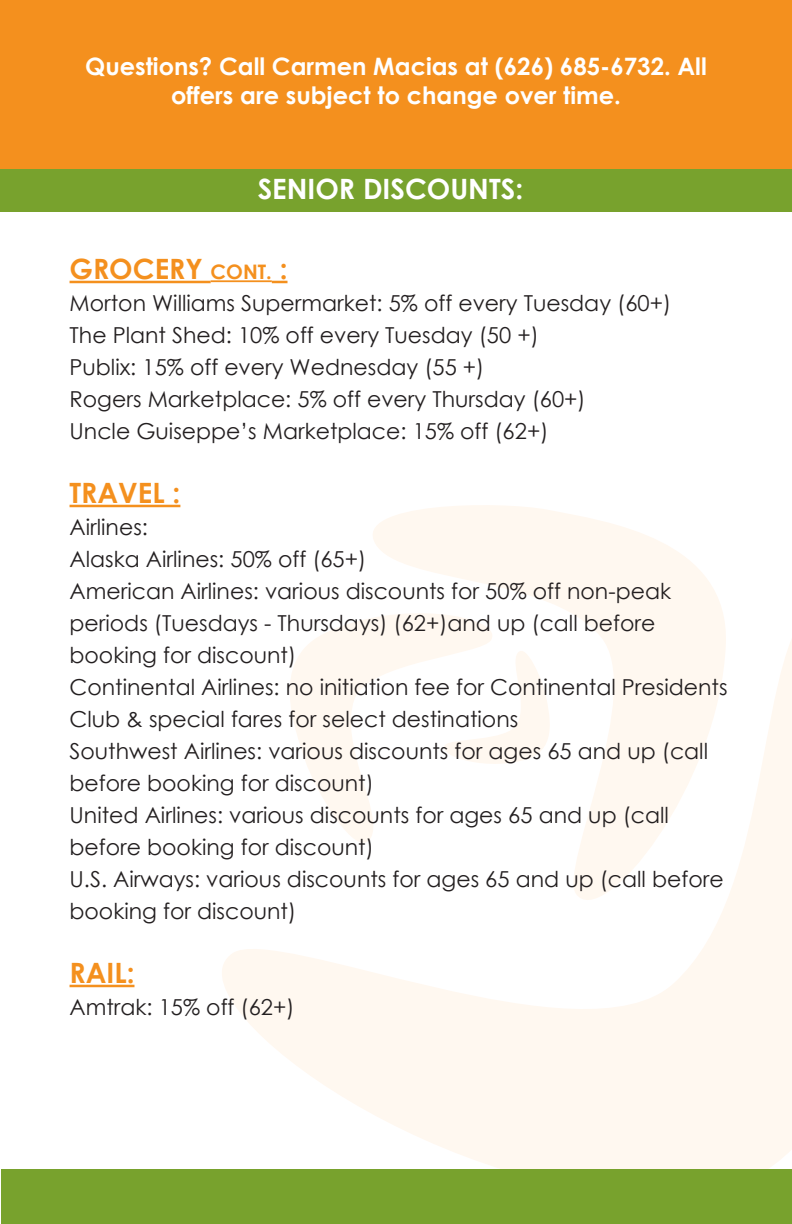
<style>
.page{position:relative;width:792px;height:1224px;background:#fff}
.page>*{position:absolute;margin:0;border:0;box-sizing:border-box;transform-origin:0 0}
.t1{font:700 28px "Century Gothic";color:#f4901e}
.t2{font:700 28px "Century Gothic";color:#fff}
.t3{font:700 24px/28.8px "Century Gothic";color:#fff;text-align:center}
.t4{font:22px/32px "Century Gothic";color:#231f20}
.s1{font-size:20px}
</style>
<div class="page">
<div style="left:0;top:168px;width:792px;height:44px;background:#78a22d"></div>
<svg style="left:222px;top:639px;width:570px;height:530px;fill:#fff8f0"></svg>
<svg style="left:350px;top:505px;width:381px;height:428px"></svg>
<svg style="left:269px;top:597px;width:235px;height:266px"></svg>
<svg style="left:437px;top:641px;width:121px;height:131px"></svg>
<div style="left:0;top:0;width:792px;height:168px;background:#f4901e"></div>
<div style="left:2px;top:1169px;width:790px;height:55px;background:#78a22d"></div>
<hr style="left:70px;top:281px;width:141px;height:2px;background:#f4901e">
<hr style="left:211px;top:280px;width:61px;height:2px;background:#f4901e">
<svg style="left:272px;top:281px;width:16px;height:2px"></svg>
<hr style="left:70px;top:505px;width:110px;height:2px;background:#f4901e">
<hr style="left:70px;top:985px;width:64px;height:2px;background:#f4901e">
<p class="t3" style="left:85px;top:51px;width:623px">Questions? Call Carmen Macias at (626) 685-6732. All offers are subject to change over time.</p>
<p class="t2" style="left:258px;top:168px;width:267px">SENIOR DISCOUNTS:</p>
<p class="t1" style="left:70px;top:248px;width:219px">GROCERY <span class="s1">CONT.</span> :</p>
<p class="t4" style="left:70px;top:287px;width:603px">Morton Williams Supermarket: 5% off every Tuesday (60+)</p>
<p class="t4" style="left:70px;top:319px;width:471px">The Plant Shed: 10% off every Tuesday (50 +)</p>
<p class="t4" style="left:70px;top:351px;width:416px">Publix: 15% off every Wednesday (55 +)</p>
<p class="t4" style="left:70px;top:383px;width:518px">Rogers Marketplace: 5% off every Thursday (60+)</p>
<p class="t4" style="left:70px;top:415px;width:480px">Uncle Guiseppe’s Marketplace: 15% off (62+)</p>
<p class="t1" style="left:70px;top:472px;width:112px">TRAVEL :</p>
<p class="t4" style="left:70px;top:511px;width:80px">Airlines:</p>
<p class="t4" style="left:70px;top:543px;width:298px">Alaska Airlines: 50% off (65+)</p>
<p class="t4" style="left:70px;top:575px;width:603px">American Airlines: various discounts for 50% off non-peak periods (Tuesdays - Thursdays) (62+)and up (call before booking for discount)</p>
<p class="t4" style="left:70px;top:671px;width:660px">Continental Airlines: no initiation fee for Continental Presidents<br>Club &amp; special fares for select destinations</p>
<p class="t4" style="left:70px;top:735px;width:640px">Southwest Airlines: various discounts for ages 65 and up (call before booking for discount)</p>
<p class="t4" style="left:70px;top:799px;width:601px">United Airlines: various discounts for ages 65 and up (call before booking for discount)</p>
<p class="t4" style="left:70px;top:863px;width:656px">U.S. Airways: various discounts for ages 65 and up (call before booking for discount)</p>
<p class="t1" style="left:70px;top:952px;width:66px">RAIL:</p>
<p class="t4" style="left:70px;top:991px;width:227px">Amtrak: 15% off (62+)</p>
</div>
